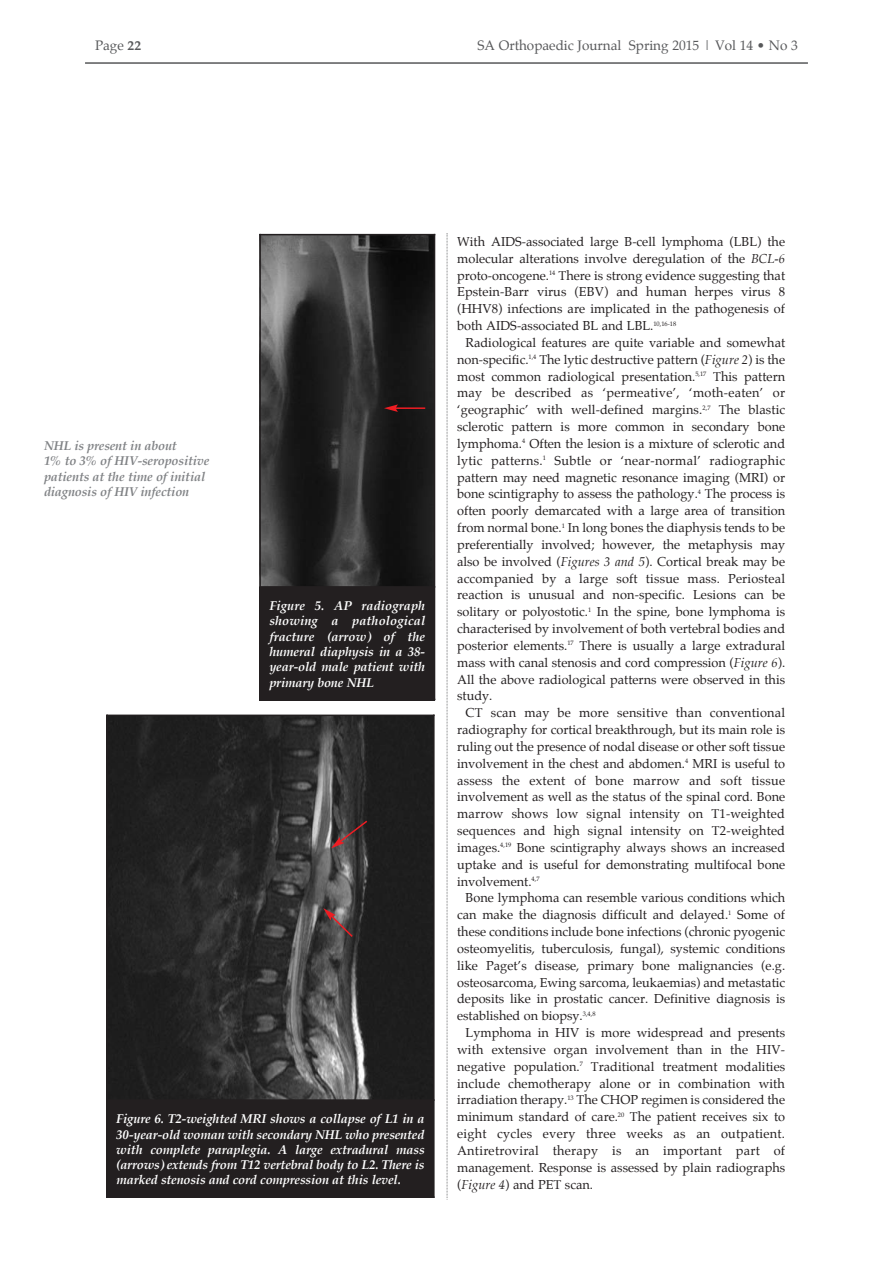
<style>
.page{position:relative;width:893px;height:1263px;background:#fff}
.page>*{position:absolute;margin:0;border:0;box-sizing:border-box;transform-origin:0 0}
.t1{font:13.5px "Palatino";color:#57585a}
.t2{font:12.75px/16.8px "Palatino";color:#231f20;text-align:justify}
.t3{font:italic 700 12.75px/15.3px "Palatino";letter-spacing:-.015em;color:#fff;text-align:justify}
.t4{font:italic 700 12.75px/15.3px "Palatino";letter-spacing:-.015em;color:#808285}
.s1{font-weight:700}
.s2{font-style:italic}
</style>
<div class="page">
<hr style="left:85px;top:62px;width:723px;height:2px;background:#57585a">
<svg style="left:447px;top:233px;width:1px;height:967px"></svg>
<img style="left:261px;top:235px;width:173px;height:351px">
<div style="left:259px;top:587px;width:175px;height:113px;background:#231f20"></div>
<hr style="left:259px;top:234px;width:2px;height:466px;background:#231f20">
<hr style="left:434px;top:234px;width:1px;height:466px;background:#231f20">
<hr style="left:259px;top:234px;width:176px;height:1px;background:#231f20">
<hr style="left:259px;top:586px;width:176px;height:2px;background:#231f20">
<hr style="left:395px;top:407px;width:30px;height:2px;background:#ee1d23">
<svg style="left:384px;top:404px;width:14px;height:8px"></svg>
<img style="left:108px;top:716px;width:325px;height:383px">
<div style="left:106px;top:1100px;width:328px;height:98px;background:#231f20"></div>
<hr style="left:106px;top:714px;width:2px;height:484px;background:#231f20">
<hr style="left:433px;top:714px;width:2px;height:484px;background:#231f20">
<hr style="left:106px;top:714px;width:329px;height:2px;background:#231f20">
<hr style="left:106px;top:1099px;width:329px;height:2px;background:#231f20">
<svg style="left:331px;top:819px;width:38px;height:29px"></svg>
<svg style="left:323px;top:908px;width:31px;height:30px"></svg>
<p class="t1" style="left:95px;top:39px;width:48px">Page <span class="s1">22</span></p>
<p class="t1" style="left:477px;top:39px;width:322px">SA Orthopaedic Journal Spring 2015 | Vol 14 • No 3</p>
<p class="t4" style="left:44px;top:438px;width:167px">NHL is present in about<br>1% to 3% of HIV-seropositive patients at the time of initial diagnosis of HIV infection</p>
<p class="t3" style="left:269px;top:598px;width:157px">Figure 5. AP radiograph showing a pathological fracture (arrow) of the humeral diaphysis in a 38- year-old male patient with primary bone NHL</p>
<p class="t3" style="left:116px;top:1111px;width:310px">Figure 6. T2-weighted MRI shows a collapse of L1 in a 30-year-old woman with secondary NHL who presented with complete paraplegia. A large extradural mass (arrows) extends from T12 vertebral body to L2. There is marked stenosis and cord compression at this level.</p>
<p class="t2" style="left:457px;top:234px;width:330px">With AIDS-associated large B-cell lymphoma (LBL) the molecular alterations involve deregulation of the <span class="s2">BCL-6 </span>proto-oncogene.<sup>14</sup> There is strong evidence suggesting that Epstein-Barr virus (EBV) and human herpes virus 8 (HHV8) infections are implicated in the pathogenesis of both AIDS-associated BL and LBL.<sup>10,16-18</sup></p>
<p class="t2" style="left:457px;top:335px;width:330px;text-indent:9px">Radiological features are quite variable and somewhat non-specific.<sup>1,4</sup> The lytic destructive pattern (<span class="s2">Figure 2</span>) is the most common radiological presentation.<sup>5,17</sup> This pattern may be described as ‘permeative’, ‘moth-eaten’ or ‘geographic’ with well-defined margins.<sup>2,7</sup> The blastic sclerotic pattern is more common in secondary bone lymphoma.<sup>4</sup> Often the lesion is a mixture of sclerotic and lytic patterns.<sup>1</sup> Subtle or ‘near-normal’ radiographic pattern may need magnetic resonance imaging (MRI) or bone scintigraphy to assess the pathology.<sup>4</sup> The process is often poorly demarcated with a large area of transition from normal bone.<sup>1</sup> In long bones the diaphysis tends to be preferentially involved; however, the metaphysis may also be involved (<span class="s2">Figures 3 and 5</span>). Cortical break may be accompanied by a large soft tissue mass. Periosteal reaction is unusual and non-specific. Lesions can be solitary or polyostotic.<sup>1</sup> In the spine, bone lymphoma is characterised by involvement of both vertebral bodies and posterior elements.<sup>17</sup> There is usually a large extradural mass with canal stenosis and cord compression (<span class="s2">Figure 6</span>).<br>All the above radiological patterns were observed in this study.</p>
<p class="t2" style="left:457px;top:705px;width:330px;text-indent:9px">CT scan may be more sensitive than conventional radiography for cortical breakthrough, but its main role is ruling out the presence of nodal disease or other soft tissue involvement in the chest and abdomen.<sup>4</sup> MRI is useful to assess the extent of bone marrow and soft tissue involvement as well as the status of the spinal cord. Bone marrow shows low signal intensity on T1-weighted sequences and high signal intensity on T2-weighted images.<sup>4,19</sup> Bone scintigraphy always shows an increased uptake and is useful for demonstrating multifocal bone involvement.<sup>4,7</sup></p>
<p class="t2" style="left:457px;top:890px;width:330px;text-indent:9px">Bone lymphoma can resemble various conditions which can make the diagnosis difficult and delayed.<sup>1</sup> Some of these conditions include bone infections (chronic pyogenic osteomyelitis, tuberculosis, fungal), systemic conditions like Paget’s disease, primary bone malignancies (e.g. osteosarcoma, Ewing sarcoma, leukaemias) and metastatic deposits like in prostatic cancer. Definitive diagnosis is established on biopsy.<sup>3,4,8</sup></p>
<p class="t2" style="left:457px;top:1025px;width:330px;text-indent:9px">Lymphoma in HIV is more widespread and presents with extensive organ involvement than in the HIV&shy;negative population.<sup>7</sup> Traditional treatment modalities include chemotherapy alone or in combination with irradiation therapy.<sup>13</sup> The CHOP regimen is considered the minimum standard of care.<sup>20</sup> The patient receives six to eight cycles every three weeks as an outpatient.<br>Antiretroviral therapy is an important part of management. Response is assessed by plain radiographs (<span class="s2">Figure 4</span>) and PET scan.</p>
</div>
